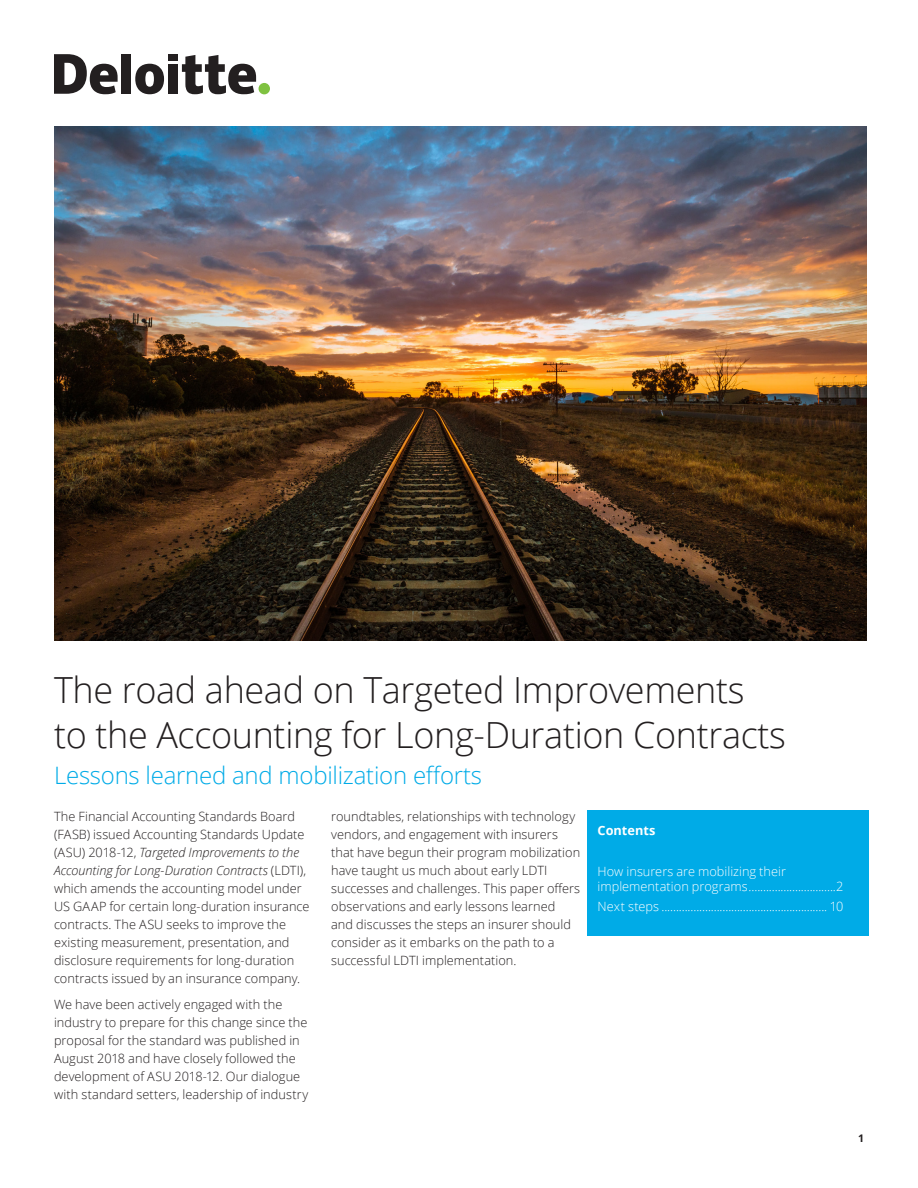
<style>
.page{position:relative;width:918px;height:1188px;background:#fff}
.page>*{position:absolute;margin:0;border:0;box-sizing:border-box;transform-origin:0 0}
.Story_heading_light{font:300 36px/45px "Open Sans";letter-spacing:-.01em;color:#231f20}
.Story_heading_light-2{font:300 24px "Open Sans";letter-spacing:-.01em;color:#00abe7}
.Body_copy__8_5_12pt{font:300 12.75px/18px "Open Sans";letter-spacing:.005em;color:#231f20}
.Number_list_level_1{font:300 12.75px/15px "Open Sans";letter-spacing:.005em;color:#fff}
.Number_list_level_1-2{font:700 12.75px "Open Sans";color:#fff}
.Brochure_title___Rig{font:700 10.5px "Open Sans";color:#231f20}
.s1{font-style:italic}
</style>
<div class="page">
<div style="left:259px;top:83px;width:11px;height:11px;background:#7fc241;border-radius:50%"></div>
<div style="left:121px;top:54px;width:10px;height:40px;background:#231f20"></div>
<svg style="left:135px;top:64px;width:29px;height:30px"></svg>
<div style="left:168px;top:64px;width:10px;height:30px;background:#231f20"></div>
<div style="left:168px;top:54px;width:10px;height:7px;background:#231f20"></div>
<svg style="left:182px;top:55px;width:74px;height:39px"></svg>
<svg style="left:54px;top:54px;width:64px;height:40px"></svg>
<div style="left:587px;top:810px;width:282px;height:126px;background:#00abe7"></div>
<img style="left:54px;top:126px;width:812px;height:514px">
<p class="Story_heading_light" style="left:54px;top:667px;width:733px">The road ahead on Targeted Improvements to the Accounting for Long-Duration Contracts</p>
<p class="Story_heading_light-2" style="left:54px;top:759px;width:430px">Lessons learned and mobilization efforts</p>
<p class="Body_copy__8_5_12pt" style="left:54px;top:807px;width:257px">The Financial Accounting Standards Board (FASB) issued Accounting Standards Update (ASU) 2018-12, <span class="s1">Targeted Improvements to the Accounting for Long-Duration Contracts</span> (LDTI), which amends the accounting model under US GAAP for certain long-duration insurance contracts. The ASU seeks to improve the existing measurement, presentation, and disclosure requirements for long-duration contracts issued by an insurance company.</p>
<p class="Body_copy__8_5_12pt" style="left:54px;top:995px;width:256px">We have been actively engaged with the industry to prepare for this change since the proposal for the standard was published in August 2018 and have closely followed the development of ASU 2018-12. Our dialogue with standard setters, leadership of industry</p>
<p class="Body_copy__8_5_12pt" style="left:331px;top:807px;width:251px">roundtables, relationships with technology vendors, and engagement with insurers that have begun their program mobilization have taught us much about early LDTI successes and challenges. This paper offers observations and early lessons learned and discusses the steps an insurer should consider as it embarks on the path to a successful LDTI implementation.</p>
<p class="Number_list_level_1-2" style="left:598px;top:821px;width:59px">Contents</p>
<p class="Number_list_level_1" style="left:598px;top:863px;width:248px">How insurers are mobilizing their implementation programs..............................2</p>
<p class="Number_list_level_1" style="left:598px;top:899px;width:248px">Next steps ......................................................... 10</p>
<p class="Brochure_title___Rig" style="left:858px;top:1131px;width:7px">1</p>
</div>
